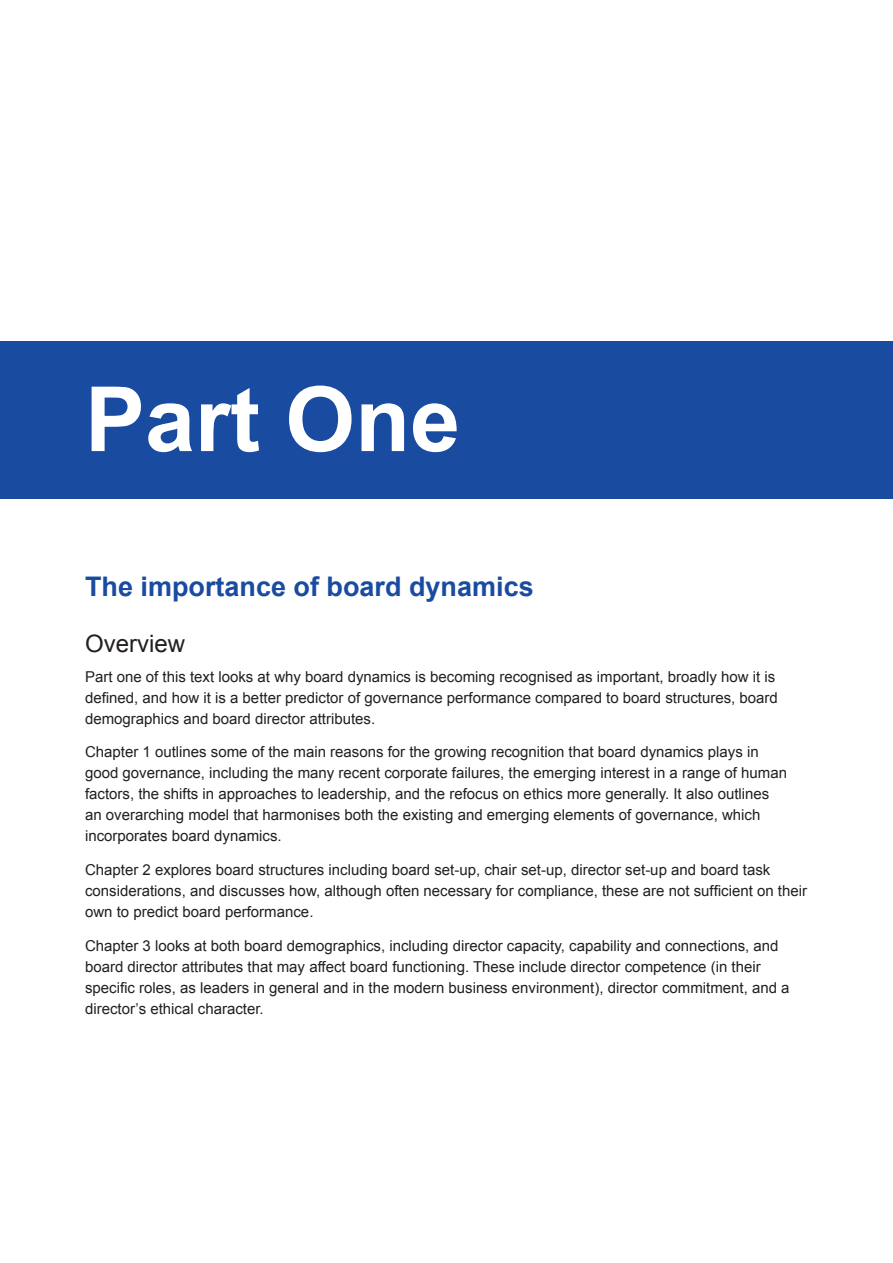
<style>
.page{position:relative;width:893px;height:1263px;background:#fff}
.page>*{position:absolute;margin:0;border:0;box-sizing:border-box;transform-origin:0 0}
.t1{font:700 90px "Arial";color:#fff}
.t2{font:700 27px "Arial";color:#194ba0}
.t3{font:24px "Arial";color:#231f20}
.t4{font:15px/21px "Arial";color:#231f20}
</style>
<div class="page">
<div style="left:0;top:341px;width:893px;height:157px;background:#194ba0"></div>
<h1 class="t1" style="left:85px;top:360px;width:377px">Part One</h1>
<h2 class="t2" style="left:85px;top:569px;width:450px">The importance of board dynamics</h2>
<h3 class="t3" style="left:85px;top:628px;width:102px">Overview</h3>
<p class="t4" style="left:85px;top:666px;width:694px">Part one of this text looks at why board dynamics is becoming recognised as important, broadly how it is defined, and how it is a better predictor of governance performance compared to board structures, board demographics and board director attributes.</p>
<p class="t4" style="left:85px;top:742px;width:704px">Chapter 1 outlines some of the main reasons for the growing recognition that board dynamics plays in good governance, including the many recent corporate failures, the emerging interest in a range of human factors, the shifts in approaches to leadership, and the refocus on ethics more generally. It also outlines an overarching model that harmonises both the existing and emerging elements of governance, which incorporates board dynamics.</p>
<p class="t4" style="left:85px;top:859px;width:724px">Chapter 2 explores board structures including board set-up, chair set-up, director set-up and board task considerations, and discusses how, although often necessary for compliance, these are not sufficient on their own to predict board performance.</p>
<p class="t4" style="left:85px;top:935px;width:706px">Chapter 3 looks at both board demographics, including director capacity, capability and connections, and board director attributes that may affect board functioning. These include director competence (in their specific roles, as leaders in general and in the modern business environment), director commitment, and a director’s ethical character.</p>
</div>
